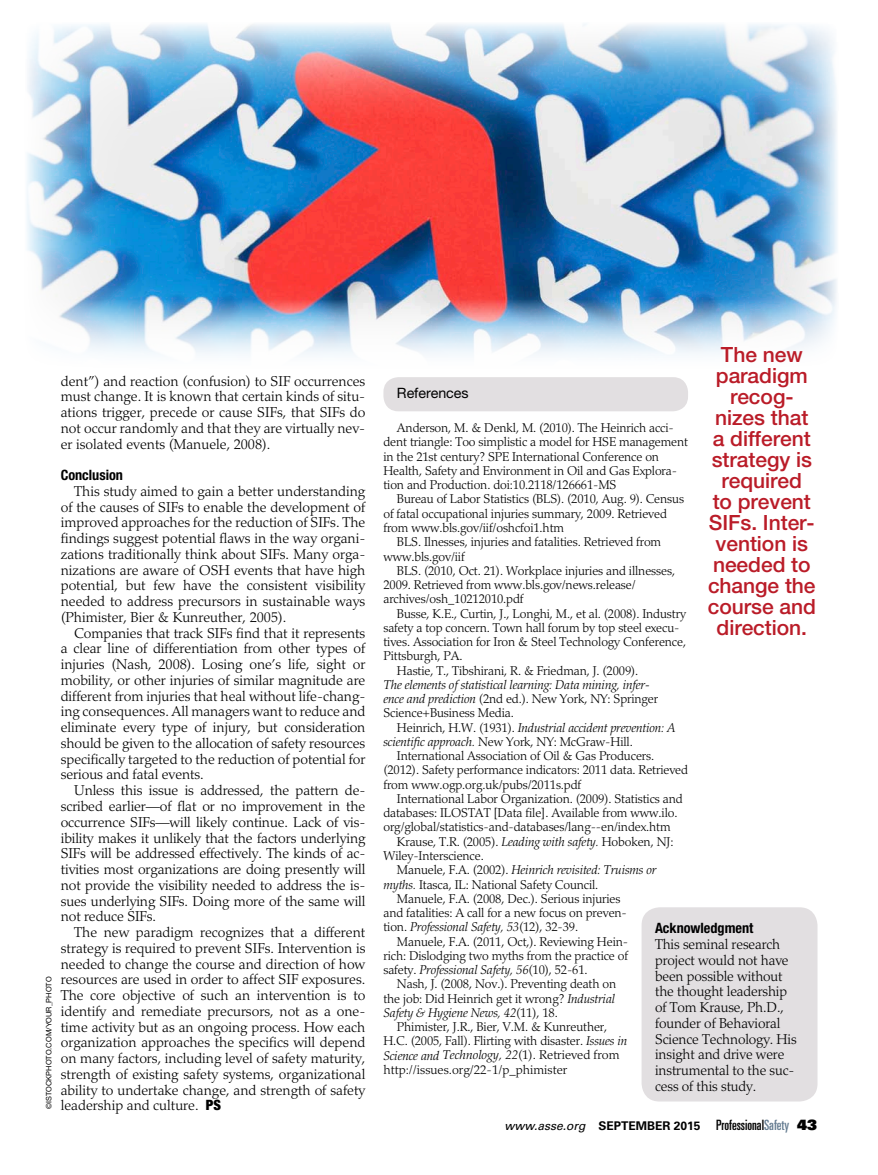
<style>
.page{position:relative;width:878px;height:1175px;background:#fff}
.page>*{position:absolute;margin:0;border:0;box-sizing:border-box;transform-origin:0 0}
.t1{font:500 21px/21px "Helvetica Neue LT Std";letter-spacing:-.005em;color:#ba1c28;text-align:center}
.t2{font:300 14.25px/15.8px "Palatino LT Std";letter-spacing:-.01em;color:#000;text-align:justify}
.t3{font:700 condensed 14.25px "Helvetica Neue LT Std";color:#000}
.t4{font:14.25px "Helvetica Neue LT Std";letter-spacing:-.005em;color:#000}
.t5{font:300 12.75px/14.2px "Palatino LT Std";letter-spacing:-.01em;color:#000}
.t6{font:italic 300 12.75px/14.2px "Palatino LT Std";letter-spacing:-.01em;color:#000}
.t7{font:700 12px "Univers LT Std";color:#000}
.t8{font:7.5px "Helvetica Neue LT Std";color:#000}
.s1{font-family:"Helvetica Neue LT Std";font-weight:900;font-stretch:condensed}
.s2{font-style:normal}
.s3{font-style:italic}
.s4{font-weight:400;font-style:italic}
.s5{font-weight:400;font-stretch:ultra-condensed;font-size:14.25px}
.s6{font-weight:400;font-stretch:ultra-condensed;font-size:14.25px;color:#657c91}
.s7{font-family:"Univers LT Std X Black";font-weight:400;font-size:14.25px}
</style>
<div class="page">
<div style="left:383px;top:377px;width:305px;height:34px;background:#e2dfe1;border-radius:15px"></div>
<img style="left:27px;top:24px;width:810px;height:357px">
<div style="left:641px;top:907px;width:176px;height:194px;background:#e2dfe1;border-radius:18px"></div>
<p class="t8" style="left:44px;top:1108px;width:133px;rotate:-90deg">©istockphoto.com/your_photo</p>
<p class="t2" style="left:61px;top:373px;width:306px">dent”) and reaction (confusion) to SIF occurrences must change. It is known that certain kinds of situ&shy;ations trigger, precede or cause SIFs, that SIFs do not occur randomly and that they are virtually nev&shy;er isolated events (Manuele, 2008).</p>
<p class="t3" style="left:61px;top:466px;width:64px">Conclusion</p>
<p class="t2" style="left:61px;top:483px;width:306px;text-indent:13px">This study aimed to gain a better understanding of the causes of SIFs to enable the development of improved approaches for the reduction of SIFs. The findings suggest potential flaws in the way organi&shy;zations traditionally think about SIFs. Many orga&shy;nizations are aware of OSH events that have high potential, but few have the consistent visibility needed to address precursors in sustainable ways (Phimister, Bier &amp; Kunreuther, 2005).</p>
<p class="t2" style="left:61px;top:625px;width:306px;text-indent:13px">Companies that track SIFs find that it represents a clear line of differentiation from other types of injuries (Nash, 2008). Losing one’s life, sight or mobility, or other injuries of similar magnitude are different from injuries that heal without life-chang&shy;ing consequences. All managers want to reduce and eliminate every type of injury, but consideration should be given to the allocation of safety resources specifically targeted to the reduction of potential for serious and fatal events.</p>
<p class="t2" style="left:61px;top:782px;width:306px;text-indent:13px">Unless this issue is addressed, the pattern de&shy;scribed earlier—of flat or no improvement in the occurrence SIFs—will likely continue. Lack of vis&shy;ibility makes it unlikely that the factors underlying SIFs will be addressed effectively. The kinds of ac&shy;tivities most organizations are doing presently will not provide the visibility needed to address the is&shy;sues underlying SIFs. Doing more of the same will not reduce SIFs.</p>
<p class="t2" style="left:61px;top:924px;width:306px;text-indent:13px">The new paradigm recognizes that a different strategy is required to prevent SIFs. Intervention is needed to change the course and direction of how resources are used in order to affect SIF exposures.<br>The core objective of such an intervention is to identify and remediate precursors, not as a one&shy;time activity but as an ongoing process. How each organization approaches the specifics will depend on many factors, including level of safety maturity, strength of existing safety systems, organizational ability to undertake change, and strength of safety leadership and culture. <span class="s1">PS</span></p>
<h1 class="t1" style="left:707px;top:343px;width:109px">The new paradigm recog&shy;nizes that a different strategy is required<br>to prevent<br>SIFs. Inter&shy;vention is needed to change the course and direction.</h1>
<p class="t4" style="left:397px;top:385px;width:73px">References</p>
<p class="t5" style="left:383px;top:421px;width:306px;text-indent:13px">Anderson, M. &amp; Denkl, M. (2010). The Heinrich acci&shy;dent triangle: Too simplistic a model for HSE management in the 21st century? SPE International Conference on Health, Safety and Environment in Oil and Gas Explora&shy;tion and Production. doi:10.2118/126661-MS</p>
<p class="t5" style="left:397px;top:492px;width:288px">Bureau of Labor Statistics (BLS). (2010, Aug. 9). Census</p>
<p class="t5" style="left:383px;top:506px;width:285px">of fatal occupational injuries summary, 2009. Retrieved</p>
<p class="t5" style="left:383px;top:521px;width:182px">from www.bls.gov/iif/oshcfoi1.htm</p>
<p class="t5" style="left:397px;top:535px;width:266px">BLS. Ilnesses, injuries and fatalities. Retrieved from</p>
<p class="t5" style="left:383px;top:549px;width:83px">www.bls.gov/iif</p>
<p class="t5" style="left:397px;top:563px;width:280px">BLS. (2010, Oct. 21). Workplace injuries and illnesses,</p>
<p class="t5" style="left:383px;top:578px;width:254px">2009. Retrieved from www.bls.gov/news.release/</p>
<p class="t5" style="left:383px;top:592px;width:142px">archives/osh_10212010.pdf</p>
<p class="t5" style="left:397px;top:606px;width:290px">Busse, K.E., Curtin, J., Longhi, M., et al. (2008). Industry</p>
<p class="t5" style="left:383px;top:620px;width:297px">safety a top concern. Town hall forum by top steel execu-</p>
<p class="t5" style="left:383px;top:635px;width:304px">tives. Association for Iron &amp; Steel Technology Conference,</p>
<p class="t5" style="left:383px;top:649px;width:81px">Pittsburgh, PA.</p>
<p class="t5" style="left:397px;top:663px;width:243px">Hastie, T., Tibshirani, R. &amp; Friedman, J. (2009).</p>
<p class="t6" style="left:383px;top:677px;width:276px">The elements of statistical learning: Data mining, infer&shy;ence and prediction <span class="s2">(2nd ed.). New York, NY: Springer<br>Science+Business Media.</span></p>
<p class="t6" style="left:397px;top:720px;width:280px"><span class="s2">Heinrich, H.W. (1931).</span> Industrial accident prevention: A</p>
<p class="t5" style="left:383px;top:734px;width:251px"><span class="s3">scientific approach.</span> New York, NY: McGraw-Hill.</p>
<p class="t5" style="left:397px;top:749px;width:259px">International Association of Oil &amp; Gas Producers.</p>
<p class="t5" style="left:383px;top:763px;width:306px">(2012). Safety performance indicators: 2011 data. Retrieved</p>
<p class="t5" style="left:383px;top:777px;width:199px">from www.ogp.org.uk/pubs/2011s.pdf</p>
<p class="t5" style="left:397px;top:791px;width:287px">International Labor Organization. (2009). Statistics and</p>
<p class="t5" style="left:383px;top:806px;width:295px">databases: ILOSTAT [Data file]. Available from www.ilo.</p>
<p class="t5" style="left:383px;top:820px;width:289px">org/global/statistics-and-databases/lang--en/index.htm</p>
<p class="t5" style="left:397px;top:834px;width:278px">Krause, T.R. (2005). <span class="s3">Leading with safety.</span> Hoboken, NJ:</p>
<p class="t5" style="left:383px;top:848px;width:102px">Wiley-Interscience.</p>
<p class="t6" style="left:397px;top:863px;width:261px"><span class="s2">Manuele, F.A. (2002).</span> Heinrich revisited: Truisms or</p>
<p class="t5" style="left:383px;top:877px;width:216px"><span class="s3">myths.</span> Itasca, IL: National Safety Council.</p>
<p class="t5" style="left:397px;top:891px;width:225px">Manuele, F.A. (2008, Dec.). Serious injuries</p>
<p class="t5" style="left:383px;top:905px;width:245px">and fatalities: A call for a new focus on preven-</p>
<p class="t6" style="left:383px;top:920px;width:196px"><span class="s2">tion.</span> Professional Safety, 53<span class="s2">(12), 32-39.</span></p>
<p class="t5" style="left:397px;top:934px;width:233px">Manuele, F.A. (2011, Oct,). Reviewing Hein-</p>
<p class="t5" style="left:383px;top:948px;width:246px">rich: Dislodging two myths from the practice of</p>
<p class="t6" style="left:383px;top:962px;width:206px"><span class="s2">safety.</span> Professional Safety, 56<span class="s2">(10), 52-61.</span></p>
<p class="t5" style="left:397px;top:977px;width:221px">Nash, J. (2008, Nov.). Preventing death on</p>
<p class="t5" style="left:383px;top:991px;width:233px">the job: Did Heinrich get it wrong? <span class="s3">Industrial</span></p>
<p class="t6" style="left:383px;top:1005px;width:176px">Safety &amp; Hygiene News, 42<span class="s2">(11), 18.</span></p>
<p class="t5" style="left:397px;top:1019px;width:212px">Phimister, J.R., Bier, V.M. &amp; Kunreuther,</p>
<p class="t5" style="left:383px;top:1034px;width:245px">H.C. (2005, Fall). Flirting with disaster. <span class="s3">Issues in</span></p>
<p class="t6" style="left:383px;top:1048px;width:237px">Science and Technology, 22<span class="s2">(1). Retrieved from</span></p>
<p class="t5" style="left:383px;top:1062px;width:185px">http://issues.org/22-1/p_phimister</p>
<p class="t3" style="left:655px;top:919px;width:100px">Acknowledgment</p>
<p class="t2" style="left:655px;top:936px;width:143px;text-align:left">This seminal research project would not have been possible without the thought leadership of Tom Krause, Ph.D., founder of Behavioral<br>Science Technology. His insight and drive were instrumental to the suc&shy;cess of this study.</p>
<p class="t7" style="left:504px;top:1118px;width:314px"><span class="s4">www.asse.org</span> SEPTEMBER 2015 <span class="s5">Professional</span><span class="s6">Safety</span> <span class="s7">43</span></p>
</div>
